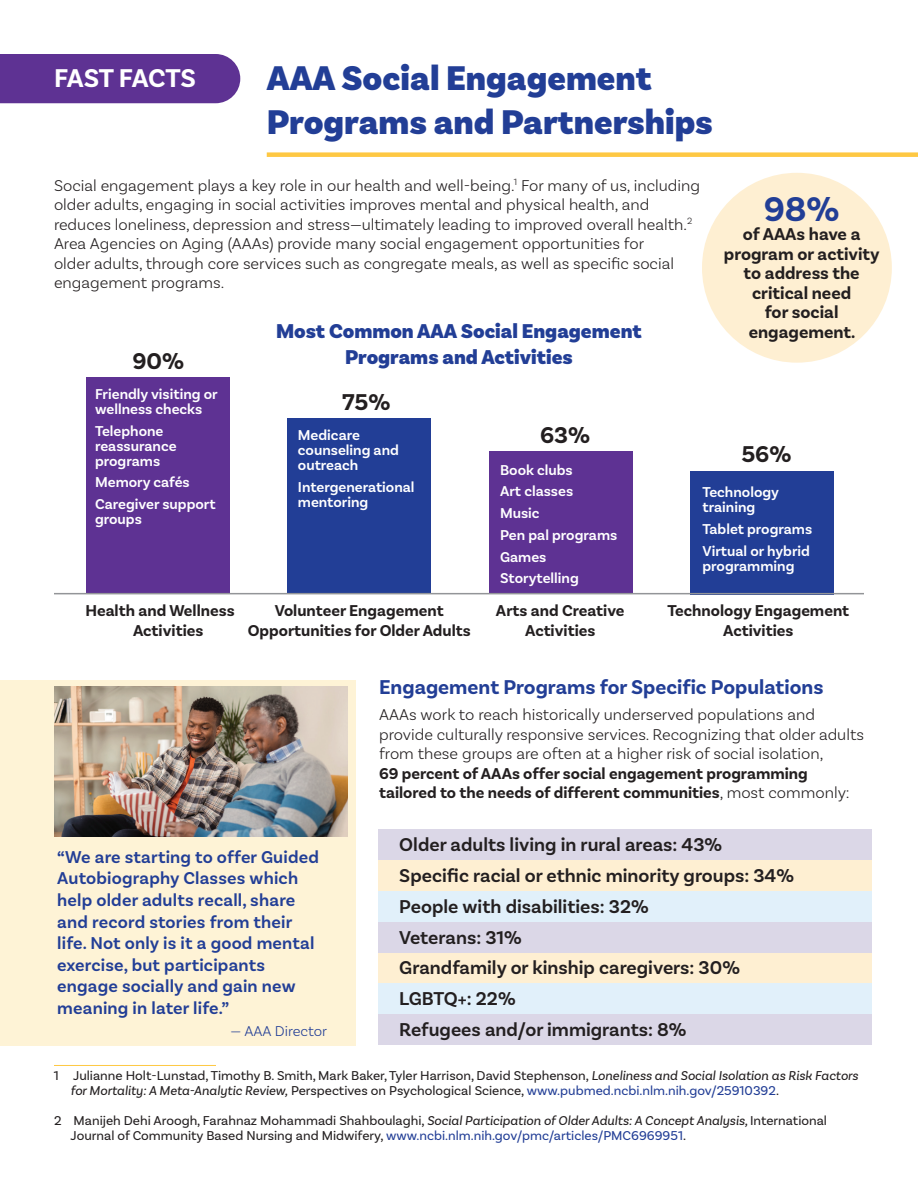
<style>
.page{position:relative;width:918px;height:1188px;background:#fff}
.page>*{position:absolute;margin:0;border:0;box-sizing:border-box;transform-origin:0 0}
.t1{font:900 36px/43.2px "Basic Sans";color:#223e96}
.t2{font:700 36px "Basic Sans";color:#223e96}
.t3{font:700 27px "Basic Sans";letter-spacing:-.015em;color:#fff}
.t4{font:700 24px "Basic Sans";color:#231f20}
.t5{font:900 21px "Basic Sans";color:#223e96}
.t6{font:700 21px "Basic Sans";color:#223e96}
.t7{font:600 19.5px/30.8px "Basic Sans";color:#231f20}
.t8{font:600 18px/21.6px "Basic Sans";letter-spacing:.01em;color:#223e96}
.t9{font:700 18px/19.5px "Basic Sans";color:#231f20;text-align:center}
.t10{font:300 16.5px/19.5px "Basic Sans";color:#231f20}
.t11{font:700 16.5px/19.5px "Basic Sans";color:#231f20;text-align:center}
.t12{font:600 15px/15px "Basic Sans";color:#fff}
.t13{font:300 15px "Basic Sans";color:#223e96}
.t14{font:13.5px/15px "Basic Sans";color:#231f20}
.s1{font-weight:300}
.s2{font-style:italic}
.s3{color:#223e96}
</style>
<div class="page">
<div style="left:378px;top:830px;width:494px;height:30px;background:#dbd7e7"></div>
<div style="left:378px;top:860px;width:494px;height:31px;background:#feefd2"></div>
<div style="left:378px;top:891px;width:494px;height:31px;background:#e1f0fa"></div>
<div style="left:378px;top:922px;width:494px;height:31px;background:#dbd7e7"></div>
<div style="left:378px;top:953px;width:494px;height:31px;background:#feefd2"></div>
<div style="left:378px;top:984px;width:494px;height:30px;background:#e1f0fa"></div>
<div style="left:378px;top:1014px;width:494px;height:31px;background:#dbd7e7"></div>
<hr style="left:54px;top:1065px;width:162px;height:1px;background:#fec843">
<div style="left:0;top:680px;width:355px;height:365px;background:#fef3d6"></div>
<div style="left:0;top:54px;width:240px;height:49px;background:#5e3293"></div>
<div style="left:267px;top:152px;width:651px;height:5px;background:#fec843"></div>
<div style="left:702px;top:173px;width:190px;height:190px;background:#feefd2;border-radius:50%"></div>
<div style="left:691px;top:471px;width:143px;height:124px;background:#223e96"></div>
<div style="left:489px;top:451px;width:143px;height:142px;background:#5e3293"></div>
<div style="left:288px;top:419px;width:143px;height:175px;background:#223e96"></div>
<div style="left:86px;top:378px;width:143px;height:215px;background:#5e3293"></div>
<hr style="left:54px;top:593px;width:810px;height:1px;background:#939598">
<img style="left:54px;top:687px;width:294px;height:149px">
<h2 class="t3" style="left:54px;top:61px;width:143px">FAST FACTS</h2>
<h1 class="t1" style="left:267px;top:58px;width:448px">AAA Social Engagement<br>Programs and Partnerships</h1>
<p class="t10" style="left:54px;top:175px;width:648px">Social engagement plays a key role in our health and well-being.<sup>1</sup> For many of us, including older adults, engaging in social activities improves mental and physical health, and reduces loneliness, depression and stress—ultimately leading to improved overall health.<sup>2<br></sup>Area Agencies on Aging (AAAs) provide many social engagement opportunities for<br>older adults, through core services such as congregate meals, as well as specific social engagement programs.</p>
<h1 class="t2" style="left:764px;top:187px;width:77px">98%</h1>
<p class="t9" style="left:724px;top:225px;width:157px">of AAAs have a program or activity to address the critical need<br>for social</p>
<h3 class="t4" style="left:133px;top:347px;width:53px">90%</h3>
<p class="t12" style="left:95px;top:387px;width:124px">Friendly visiting or wellness checks</p>
<p class="t12" style="left:95px;top:423px;width:83px">Telephone reassurance programs</p>
<p class="t12" style="left:95px;top:472px;width:122px;line-height:21.8px">Memory cafés<br>Caregiver support</p>
<p class="t12" style="left:95px;top:512px;width:48px">groups</p>
<p class="t11" style="left:133px;top:601px;width:103px;text-align:left;text-indent:-48px">Health and Wellness<br>Activities</p>
<p class="t5" style="left:276px;top:319px;width:367px">Most Common AAA Social Engagement</p>
<p class="t9" style="left:749px;top:322px;width:108px">engagement.</p>
<p class="t5" style="left:345px;top:344px;width:229px">Programs and Activities</p>
<h3 class="t4" style="left:342px;top:387px;width:50px">75%</h3>
<p class="t12" style="left:298px;top:428px;width:103px">Medicare counseling and outreach</p>
<p class="t12" style="left:298px;top:479px;width:118px">Intergenerational mentoring</p>
<p class="t11" style="left:248px;top:601px;width:225px">Volunteer Engagement<br>Opportunities for Older Adults</p>
<h3 class="t4" style="left:540px;top:421px;width:52px">63%</h3>
<p class="t12" style="left:500px;top:459px;width:119px;line-height:21.8px">Book clubs<br>Art classes<br>Music<br>Pen pal programs<br>Games<br>Storytelling</p>
<p class="t11" style="left:496px;top:601px;width:130px">Arts and Creative<br>Activities</p>
<h3 class="t4" style="left:741px;top:439px;width:52px">56%</h3>
<p class="t12" style="left:702px;top:485px;width:78px">Technology training</p>
<p class="t12" style="left:702px;top:518px;width:111px;line-height:21.8px">Tablet programs<br>Virtual or hybrid</p>
<p class="t12" style="left:702px;top:558px;width:93px">programming</p>
<p class="t11" style="left:667px;top:601px;width:183px">Technology Engagement<br>Activities</p>
<p class="t6" style="left:379px;top:674px;width:446px">Engagement Programs for Specific Populations</p>
<p class="t10" style="left:379px;top:705px;width:486px">AAAs work to reach historically underserved populations and provide culturally responsive services. Recognizing that older adults from these groups are often at a higher risk of social isolation,</p>
<p class="t11" style="left:379px;top:764px;width:472px;text-align:left">69 percent of AAAs offer social engagement programming tailored to the needs of different communities<span class="s1">, most commonly:</span></p>
<p class="t7" style="left:399px;top:830px;width:396px">Older adults living in rural areas: 43%<br>Specific racial or ethnic minority groups: 34%<br>People with disabilities: 32%<br>Veterans: 31%<br>Grandfamily or kinship caregivers: 30%<br>LGBTQ+: 22%<br>Refugees and/or immigrants: 8%</p>
<p class="t14" style="left:71px;top:1068px;width:789px;text-indent:-17px">1 Julianne Holt-Lunstad, Timothy B. Smith, Mark Baker, Tyler Harrison, David Stephenson, <span class="s2">Loneliness and Social Isolation as Risk Factors for Mortality: A Meta-Analytic Review,</span> Perspectives on Psychological Science, <span class="s3">www.pubmed.ncbi.nlm.nih.gov/25910392</span>.</p>
<p class="t14" style="left:70px;top:1113px;width:758px;text-indent:-16px">2 Manijeh Dehi Aroogh, Farahnaz Mohammadi Shahboulaghi, <span class="s2">Social Participation of Older Adults: A Concept Analysis,</span> International<br>Journal of Community Based Nursing and Midwifery, <span class="s3">www.ncbi.nlm.nih.gov/pmc/articles/PMC6969951</span>.</p>
<p class="t8" style="left:57px;top:846px;width:263px">“We are starting to offer Guided<br>Autobiography Classes which help older adults recall, share and record stories from their life. Not only is it a good mental exercise, but participants engage socially and gain new meaning in later life.”</p>
<p class="t13" style="left:230px;top:1022px;width:98px">— AAA Director</p>
</div>
